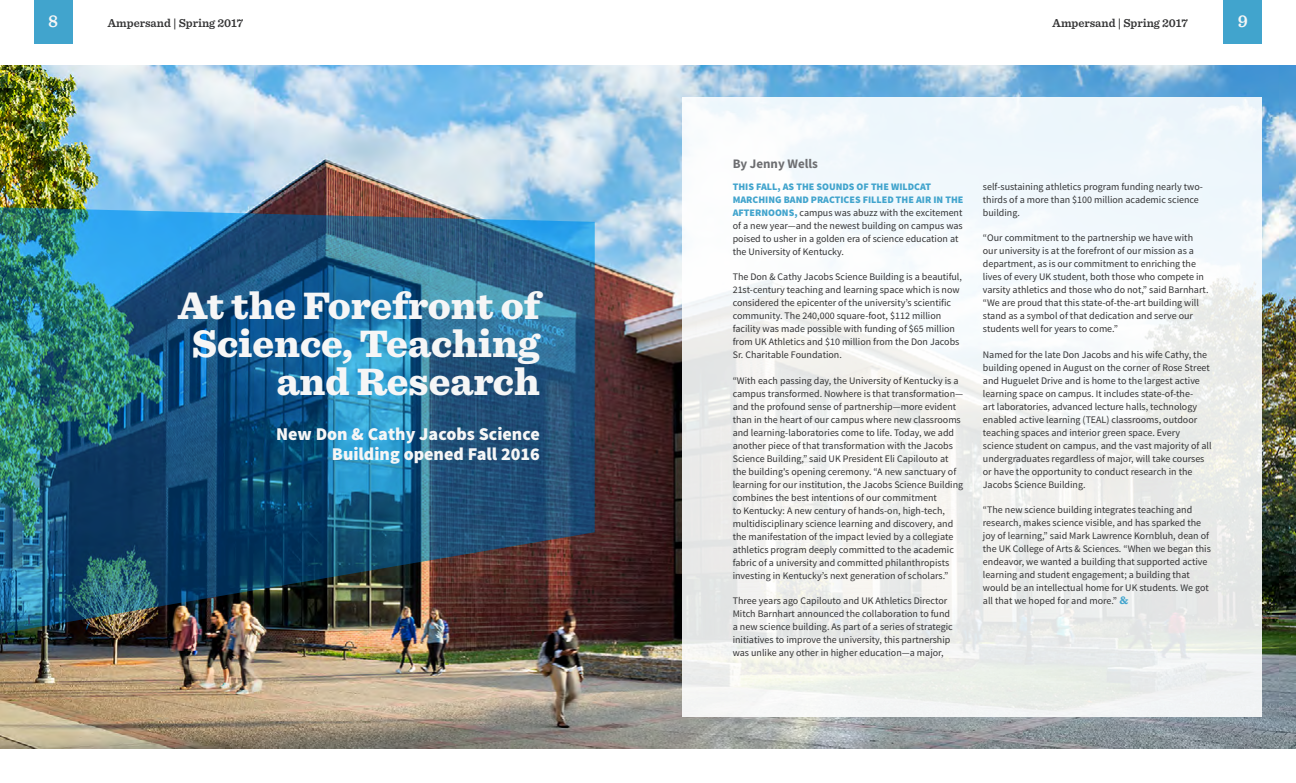
<style>
.page{position:relative;width:1296px;height:783px;background:#fff}
.page>*{position:absolute;margin:0;border:0;box-sizing:border-box;transform-origin:0 0}
.t1{font:900 40px/38px "Sentinel";color:#f6f6f6;text-align:right}
.t2{font:900 18px/20px "Source Sans Pro";color:#f6f6f6;text-align:right}
.t3{font:600 18px "Sentinel";color:#f6f6f6}
.t4{font:700 13px "Source Sans Pro";color:#6d6e71}
.t5{font:600 12px "Sentinel";color:#333334}
.t6{font:10px/13px "Source Sans Pro";color:#333334}
.s1{font-weight:900;color:#41a4cd}
.s2{font-family:"Sentinel";font-weight:700;font-size:12px;color:#41a4cd}
</style>
<div class="page">
<img style="left:0;top:65px;width:1296px;height:684px">
<img style="left:0;top:207px;width:595px;height:429px">
<svg style="left:682px;top:97px;width:580px;height:620px;fill:#f1f6f4"></svg>
<div style="left:1224px;top:0;width:38px;height:44px;background:#41a4cd"></div>
<div style="left:34px;top:0;width:38px;height:44px;background:#41a4cd"></div>
<h2 class="t3" style="left:48px;top:7px;width:12px">8</h2>
<p class="t5" style="left:108px;top:14px;width:137px">Ampersand | Spring 2017</p>
<p class="t5" style="left:1053px;top:14px;width:137px">Ampersand | Spring 2017</p>
<h2 class="t3" style="left:1238px;top:7px;width:12px">9</h2>
<h1 class="t1" style="left:178px;top:285px;width:364px">At the Forefront of<br>Science, Teaching and Research</h1>
<h2 class="t2" style="left:276px;top:425px;width:265px">New Don &amp; Cathy Jacobs Science<br>Building opened Fall 2016</h2>
<h3 class="t4" style="left:733px;top:155px;width:87px">By Jenny Wells</h3>
<p class="t6" style="left:733px;top:180px;width:232px"><span class="s1">THIS FALL, AS THE SOUNDS OF THE WILDCAT MARCHING BAND PRACTICES FILLED THE AIR IN THE AFTERNOONS,</span> campus was abuzz with the excitement of a new year—and the newest building on campus was poised to usher in a golden era of science education at the University of Kentucky.</p>
<p class="t6" style="left:733px;top:271px;width:231px">The Don &amp; Cathy Jacobs Science Building is a beautiful, 21st-century teaching and learning space which is now considered the epicenter of the university’s scientific community. The 240,000 square-foot, $112 million facility was made possible with funding of $65 million from UK Athletics and $10 million from the Don Jacobs Sr. Charitable Foundation.</p>
<p class="t6" style="left:733px;top:374px;width:232px">“With each passing day, the University of Kentucky is a campus transformed. Nowhere is that transformation— and the profound sense of partnership—more evident than in the heart of our campus where new classrooms and learning-laboratories come to life. Today, we add another piece of that transformation with the Jacobs Science Building,” said UK President Eli Capilouto at the building's opening ceremony. “A new sanctuary of learning for our institution, the Jacobs Science Building combines the best intentions of our commitment<br>to Kentucky: A new century of hands-on, high-tech, multidisciplinary science learning and discovery, and the manifestation of the impact levied by a collegiate athletics program deeply committed to the academic fabric of a university and committed philanthropists investing in Kentucky’s next generation of scholars.”</p>
<p class="t6" style="left:733px;top:594px;width:222px">Three years ago Capilouto and UK Athletics Director Mitch Barnhart announced the collaboration to fund a new science building. As part of a series of strategic initiatives to improve the university, this partnership was unlike any other in higher education—a major,</p>
<p class="t6" style="left:983px;top:180px;width:222px">self-sustaining athletics program funding nearly two&shy;thirds of a more than $100 million academic science building.</p>
<p class="t6" style="left:983px;top:232px;width:227px">“Our commitment to the partnership we have with our university is at the forefront of our mission as a department, as is our commitment to enriching the lives of every UK student, both those who compete in varsity athletics and those who do not,” said Barnhart. “We are proud that this state-of-the-art building will stand as a symbol of that dedication and serve our students well for years to come.”</p>
<p class="t6" style="left:983px;top:348px;width:230px">Named for the late Don Jacobs and his wife Cathy, the building opened in August on the corner of Rose Street and Huguelet Drive and is home to the largest active learning space on campus. It includes state-of-the-<br>art laboratories, advanced lecture halls, technology enabled active learning (TEAL) classrooms, outdoor teaching spaces and interior green space. Every science student on campus, and the vast majority of all undergraduates regardless of major, will take courses or have the opportunity to conduct research in the Jacobs Science Building.</p>
<p class="t6" style="left:983px;top:503px;width:229px">“The new science building integrates teaching and research, makes science visible, and has sparked the joy of learning,” said Mark Lawrence Kornbluh, dean of the UK College of Arts &amp; Sciences. “When we began this endeavor, we wanted a building that supported active learning and student engagement; a building that would be an intellectual home for UK students. We got all that we hoped for and more.” <span class="s2">&amp;</span></p>
</div>
